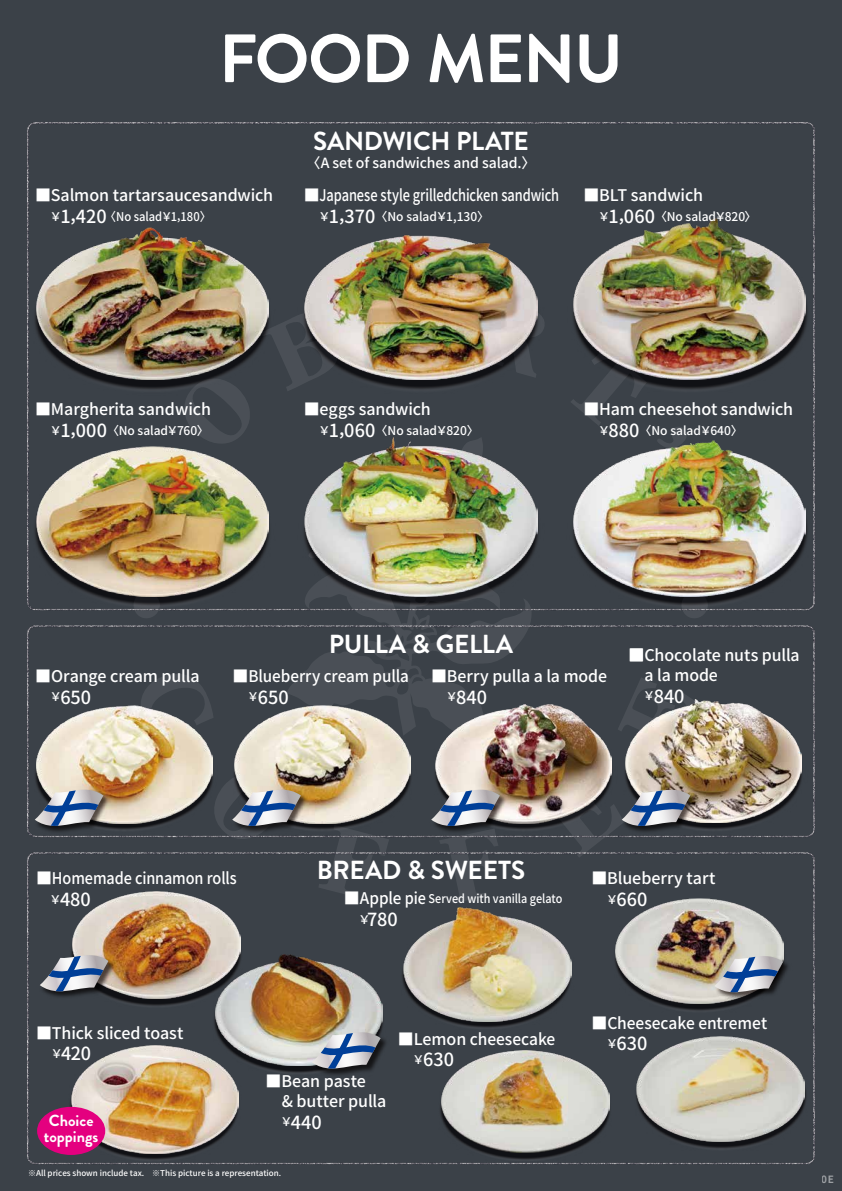
<style>
.page{position:relative;width:842px;height:1191px;background:#3b4148}
.page>*{position:absolute;margin:0;border:0;box-sizing:border-box;transform-origin:0 0}
.t1{font:700 68.2px "Brandon Grotesque";letter-spacing:-.025em;color:#fff}
.t2{font:700 26.1px "Brandon Grotesque";letter-spacing:-.01em;color:#fff}
.t3{font:18px "Gen Shin Gothic P Medium";color:#fff}
.t4{font:16px/20px "Gen Shin Gothic P Medium";letter-spacing:-.005em;color:#fff}
.t5{font:700 16px/16px "Brandon Grotesque";color:#fff;text-align:center}
.t6{font:14px "Gen Shin Gothic P Medium";letter-spacing:-.005em;color:#fff}
.t7{font:12px "Gen Shin Gothic P Medium";color:#fff}
.t8{font:12px "Gen Shin Gothic P Medium";color:#fff;scale:.9 1}
.t9{font:10px "Gen Shin Gothic P Bold";color:#fff}
.t10{font:8px "Gen Shin Gothic P Medium";color:#fff}
.s1{font-size:18px}
.s2{font-size:12px}
.s3{font-size:16px}
</style>
<div class="page">
<img style="left:27px;top:641px;width:788px;height:43px">
<img style="left:27px;top:865px;width:788px;height:300px">
<img style="left:34px;top:1016px;width:240px;height:149px">
<img style="left:71px;top:1045px;width:168px;height:108px">
<img style="left:178px;top:932px;width:227px;height:176px">
<img style="left:215px;top:954px;width:152px;height:111px">
<img style="left:573px;top:202px;width:242px;height:218px">
<img style="left:573px;top:218px;width:233px;height:162px">
<img style="left:573px;top:420px;width:242px;height:221px">
<img style="left:573px;top:440px;width:233px;height:156px">
<img style="left:305px;top:508px;width:268px;height:133px">
<img style="left:305px;top:437px;width:232px;height:159px">
<img style="left:27px;top:425px;width:278px;height:216px">
<img style="left:36px;top:446px;width:233px;height:150px">
<img style="left:36px;top:865px;width:241px;height:176px">
<img style="left:72px;top:892px;width:169px;height:106px">
<img style="left:646px;top:1046px;width:169px;height:119px">
<img style="left:646px;top:1046px;width:159px;height:95px">
<img style="left:579px;top:869px;width:236px;height:177px">
<img style="left:615px;top:898px;width:169px;height:105px">
<img style="left:27px;top:212px;width:223px;height:213px">
<img style="left:36px;top:227px;width:233px;height:153px">
<img style="left:249px;top:684px;width:151px;height:181px">
<img style="left:249px;top:706px;width:151px;height:117px">
<img style="left:27px;top:684px;width:222px;height:181px">
<img style="left:36px;top:705px;width:177px;height:118px">
<img style="left:269px;top:296px;width:304px;height:107px">
<img style="left:305px;top:235px;width:232px;height:145px">
<img style="left:400px;top:680px;width:189px;height:185px">
<img style="left:435px;top:704px;width:154px;height:119px">
<img style="left:405px;top:1022px;width:241px;height:143px">
<img style="left:441px;top:1050px;width:168px;height:102px">
<img style="left:712px;top:954px;width:80px;height:47px">
<svg style="left:714px;top:956px;width:69px;height:38px;background:#8c95a3"></svg>
<img style="left:38px;top:953px;width:80px;height:48px">
<svg style="left:40px;top:955px;width:68px;height:38px"></svg>
<img style="left:310px;top:1030px;width:80px;height:48px">
<svg style="left:312px;top:1032px;width:69px;height:38px;background:#929dac"></svg>
<img style="left:33px;top:787px;width:80px;height:48px">
<svg style="left:35px;top:789px;width:68px;height:39px;background:#818a9b"></svg>
<img style="left:230px;top:787px;width:80px;height:48px">
<svg style="left:232px;top:789px;width:69px;height:39px;background:#818a9a"></svg>
<img style="left:429px;top:787px;width:80px;height:48px">
<svg style="left:431px;top:789px;width:69px;height:39px;background:#7e889a"></svg>
<img style="left:367px;top:886px;width:239px;height:177px">
<img style="left:404px;top:907px;width:167px;height:114px">
<img style="left:589px;top:679px;width:226px;height:186px">
<img style="left:625px;top:699px;width:177px;height:123px">
<img style="left:620px;top:787px;width:80px;height:48px">
<svg style="left:622px;top:789px;width:68px;height:39px;background:#7d8799"></svg>
<div style="left:37px;top:1106px;width:68px;height:49px;background:#e4007f;border-radius:50%"></div>
<h1 class="t1" style="left:219px;top:11px;width:406px">FOOD MENU</h1>
<p class="t4" style="left:35px;top:185px;width:240px">■Salmon tartarsaucesandwich</p>
<p class="t7" style="left:51px;top:208px;width:156px">￥<span class="s1">1,420</span> 〈No salad￥1,180〉</p>
<h2 class="t2" style="left:313px;top:123px;width:217px">SANDWICH PLATE</h2>
<p class="t6" style="left:313px;top:153px;width:217px">〈A set of sandwiches and salad.〉</p>
<p class="t4" style="left:304px;top:185px;width:257px">■Japanese style grilledchicken sandwich</p>
<p class="t7" style="left:320px;top:208px;width:165px">￥<span class="s1">1,370</span> 〈No salad￥1,130〉</p>
<p class="t4" style="left:583px;top:185px;width:121px">■BLT sandwich</p>
<p class="t7" style="left:599px;top:208px;width:153px">￥<span class="s1">1,060</span> 〈No salad￥820〉</p>
<p class="t4" style="left:35px;top:399px;width:178px">■Margherita sandwich</p>
<p class="t7" style="left:51px;top:421px;width:153px">￥<span class="s1">1,000</span> 〈No salad￥760〉</p>
<p class="t4" style="left:304px;top:399px;width:129px">■eggs sandwich</p>
<p class="t7" style="left:320px;top:421px;width:155px">￥<span class="s1">1,060</span> 〈No salad￥820〉</p>
<p class="t4" style="left:583px;top:399px;width:211px">■Ham cheesehot sandwich</p>
<p class="t7" style="left:599px;top:421px;width:139px">￥<span class="s1">880</span> 〈No salad￥640〉</p>
<p class="t4" style="left:35px;top:665px;width:166px">■Orange cream pulla</p>
<p class="t3" style="left:51px;top:683px;width:42px"><span class="s2">￥</span>650</p>
<h2 class="t2" style="left:329px;top:625px;width:186px">PULLA &amp; GELLA</h2>
<p class="t4" style="left:233px;top:665px;width:178px">■Blueberry cream pulla</p>
<p class="t3" style="left:249px;top:683px;width:42px"><span class="s2">￥</span>650</p>
<p class="t4" style="left:431px;top:665px;width:178px">■Berry pulla a la mode</p>
<p class="t3" style="left:447px;top:683px;width:42px"><span class="s2">￥</span>840</p>
<p class="t4" style="left:644px;top:644px;width:157px;text-indent:-16px">■Chocolate nuts pulla a la mode</p>
<p class="t3" style="left:644px;top:682px;width:42px"><span class="s2">￥</span>840</p>
<p class="t4" style="left:36px;top:868px;width:202px">■Homemade cinnamon rolls</p>
<p class="t3" style="left:36px;top:886px;width:56px"><span class="s2">　 ￥</span>480</p>
<h2 class="t2" style="left:317px;top:852px;width:210px">BREAD &amp; SWEETS</h2>
<p class="t8" style="left:344px;top:889px;width:244px"><span class="s3">■Apple pie</span> Served with vanilla gelato</p>
<p class="t3" style="left:360px;top:906px;width:39px"><span class="s2">￥</span>780</p>
<p class="t4" style="left:591px;top:868px;width:126px">■Blueberry tart</p>
<p class="t3" style="left:607px;top:886px;width:42px"><span class="s2">￥</span>660</p>
<p class="t4" style="left:36px;top:1022px;width:149px">■Thick sliced toast</p>
<p class="t3" style="left:52px;top:1040px;width:41px"><span class="s2">￥</span>420</p>
<p class="t5" style="left:44px;top:1112px;width:56px">Choice toppings</p>
<p class="t4" style="left:282px;top:1070px;width:106px;text-indent:-16px">■Bean paste<br>&amp; butter pulla</p>
<p class="t3" style="left:282px;top:1108px;width:42px"><span class="s2">￥</span>440</p>
<p class="t10" style="left:28px;top:1167px;width:255px">※All prices shown include tax.　※This picture is a representation.</p>
<p class="t4" style="left:398px;top:1028px;width:159px">■Lemon cheesecake</p>
<p class="t3" style="left:414px;top:1046px;width:42px"><span class="s2">￥</span>630</p>
<p class="t4" style="left:591px;top:1012px;width:177px">■Cheesecake entremet</p>
<p class="t3" style="left:607px;top:1030px;width:42px"><span class="s2">￥</span>630</p>
<p class="t9" style="left:822px;top:1171px;width:14px">0E</p>
</div>
